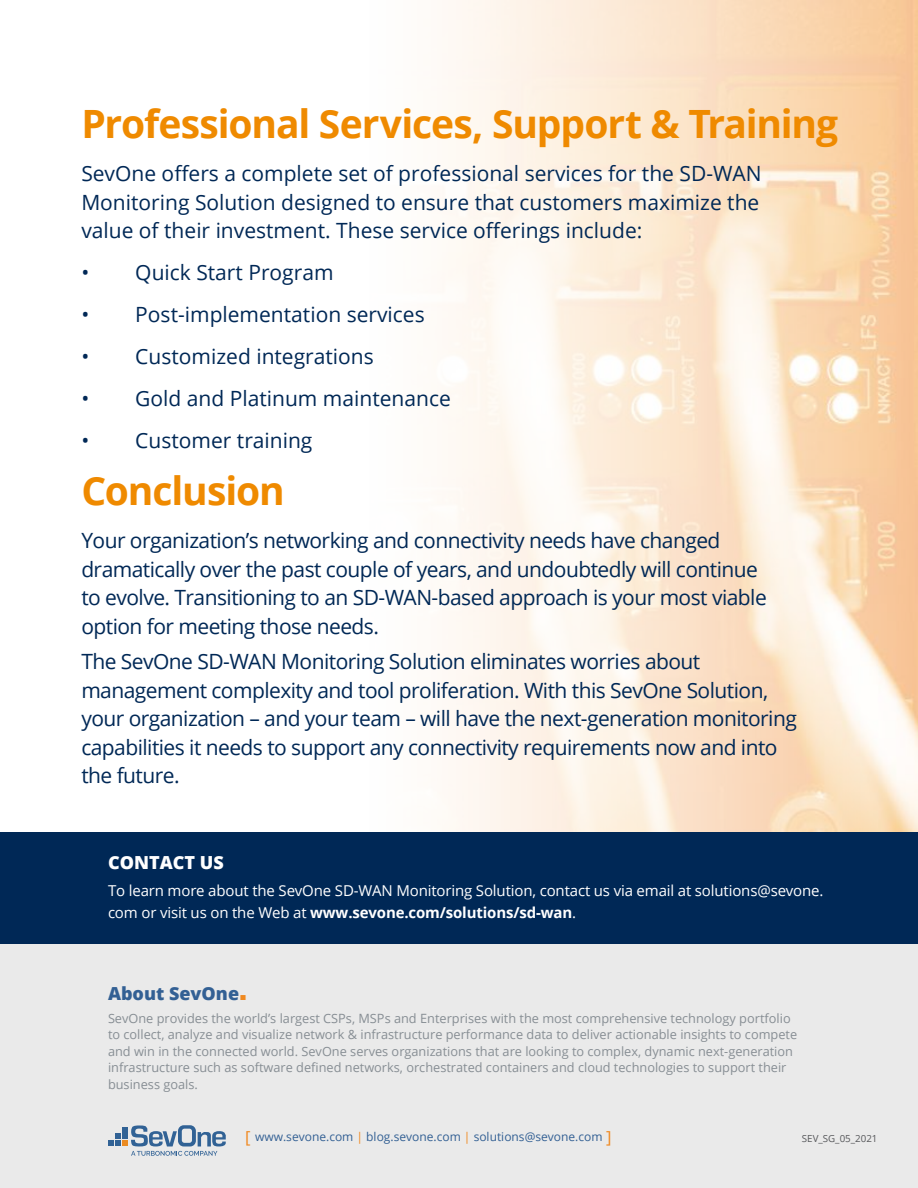
<style>
.page{position:relative;width:918px;height:1188px;background:#fff}
.page>*{position:absolute;margin:0;border:0;box-sizing:border-box;transform-origin:0 0}
.t1{font:700 39px "Open Sans";letter-spacing:-.03em;color:#ef8a00}
.t2{font:21px/28.5px "Open Sans";letter-spacing:-.025em;color:#002856}
.t3{font:21px "Open Sans";color:#002856}
.t4{font:800 18px "Open Sans";color:#336094}
.t5{font:800 18px "Open Sans";color:#fff}
.t6{font:15px/22.5px "Open Sans";letter-spacing:-.01em;color:#fff}
.t7{font:12.75px/16.5px "Open Sans";color:#878e94}
.t8{font:12px "Open Sans";color:#336094}
.t9{font:9.75px "Open Sans";color:#57585b}
.s1{font-weight:700}
.s2{font-family:"Helvetica";font-weight:900;font-size:24px;color:#f08920}
.s3{font-size:16.5px;color:#f08920}
.s4{color:#f08920}
</style>
<div class="page">
<div style="left:0;top:943px;width:918px;height:245px;background:#eaeaea"></div>
<img style="left:442px;top:0;width:476px;height:832px">
<div style="left:0;top:832px;width:918px;height:111px;background:#002856"></div>
<svg style="left:108px;top:1125px;width:118px;height:31px"></svg>
<h1 class="t1" style="left:81px;top:96px;width:758px">Professional Services, Support &amp; Training</h1>
<p class="t2" style="left:81px;top:159px;width:682px;text-align:justify">SevOne offers a complete set of professional services for the SD-WAN Monitoring Solution designed to ensure that customers maximize the value of their investment. These service offerings include:</p>
<p class="t3" style="left:81px;top:258px;width:254px">• Quick Start Program</p>
<p class="t3" style="left:81px;top:300px;width:345px">• Post-implementation services</p>
<p class="t3" style="left:81px;top:342px;width:294px">• Customized integrations</p>
<p class="t3" style="left:81px;top:384px;width:371px">• Gold and Platinum maintenance</p>
<p class="t3" style="left:81px;top:426px;width:233px">• Customer training</p>
<h1 class="t1" style="left:81px;top:464px;width:205px">Conclusion</h1>
<p class="t2" style="left:81px;top:526px;width:687px">Your organization’s networking and connectivity needs have changed dramatically over the past couple of years, and undoubtedly will continue to evolve. Transitioning to an SD-WAN-based approach is your most viable option for meeting those needs.</p>
<p class="t2" style="left:81px;top:647px;width:717px">The SevOne SD-WAN Monitoring Solution eliminates worries about management complexity and tool proliferation. With this SevOne Solution, your organization – and your team – will have the next-generation monitoring capabilities it needs to support any connectivity requirements now and into the future.</p>
<p class="t5" style="left:108px;top:852px;width:117px">CONTACT US</p>
<p class="t6" style="left:108px;top:879px;width:717px">To learn more about the SevOne SD-WAN Monitoring Solution, contact us via email at solutions@sevone. com or visit us on the Web at <span class="s1">www.sevone.com/solutions/sd-wan</span>.</p>
<p class="t4" style="left:108px;top:983px;width:141px">About SevOne<span class="s2">.</span></p>
<p class="t7" style="left:108px;top:1010px;width:691px">SevOne provides the world’s largest CSPs, MSPs and Enterprises with the most comprehensive technology portfolio to collect, analyze and visualize network &amp; infrastructure performance data to deliver actionable insights to compete and win in the connected world. SevOne serves organizations that are looking to complex, dynamic next-generation infrastructure such as software defined networks, orchestrated containers and cloud technologies to support their business goals.</p>
<p class="t8" style="left:245px;top:1129px;width:368px"><span class="s3">[</span> www.sevone.com <span class="s4">|</span> blog.sevone.com <span class="s4">|</span> solutions@sevone.com <span class="s3">]</span></p>
<p class="t9" style="left:802px;top:1131px;width:77px">SEV_SG_05_2021</p>
</div>
